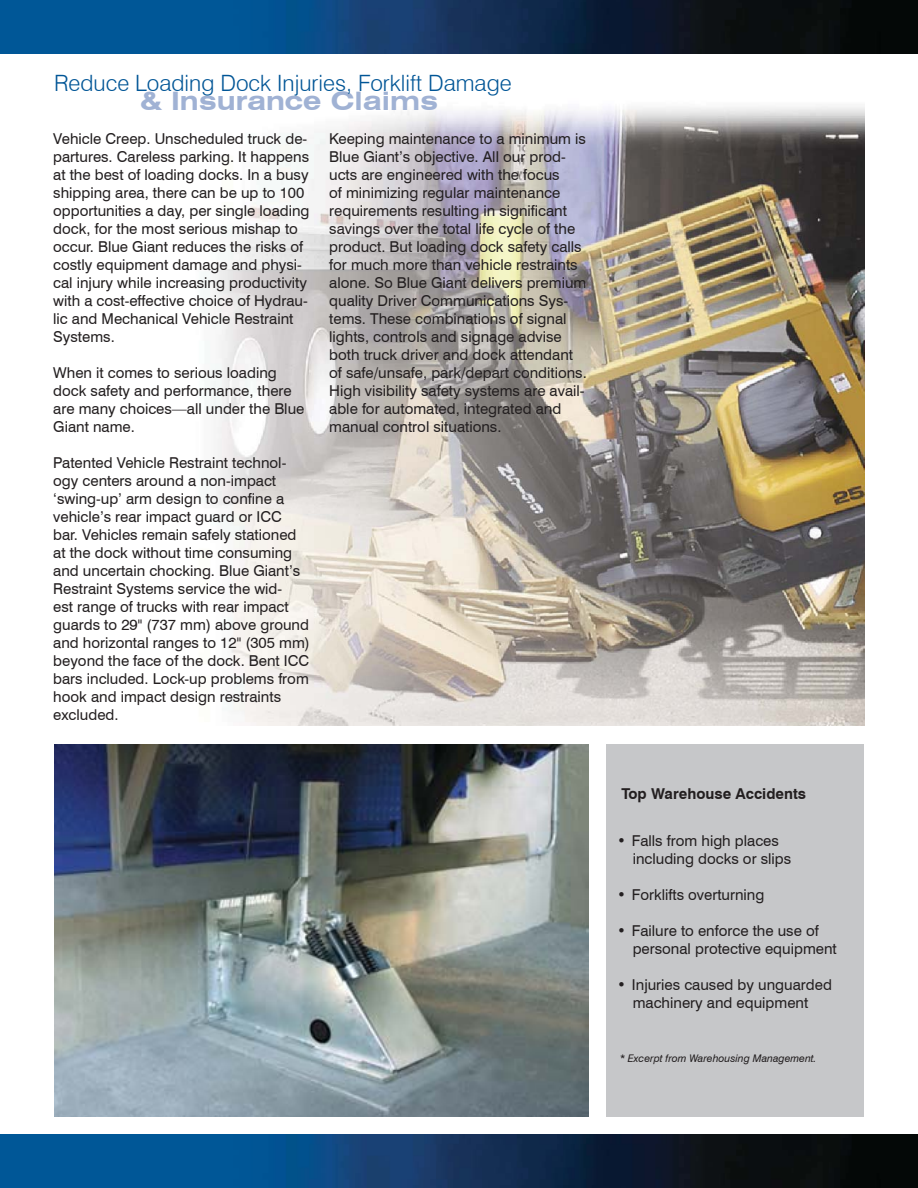
<style>
.page{position:relative;width:918px;height:1188px;background:#fff}
.page>*{position:absolute;margin:0;border:0;box-sizing:border-box;transform-origin:0 0}
.t1{font:700 expanded 25.5px "Swiss 721 BT";color:#a0b2d4}
.t2{font:300 22.5px "Swiss 721 BT";color:#005596}
.t3{font:15px/18px "Swiss 721 BT";color:#231f20}
.t4{font:700 15px "Swiss 721 BT";color:#231f20}
.t5{font:italic 10.5px "Swiss 721 BT";color:#231f20}
</style>
<div class="page">
<img style="left:205px;top:106px;width:659px;height:620px">
<img style="left:54px;top:744px;width:534px;height:372px">
<div style="left:606px;top:744px;width:258px;height:372px;background:#c6c7c9"></div>
<img style="left:0;top:1134px;width:918px;height:54px">
<img style="left:0;top:0;width:918px;height:54px">
<h2 class="t2" style="left:54px;top:69px;width:459px">Reduce Loading Dock Injuries, Forklift Damage</h2>
<p class="t3" style="left:329px;top:130px;width:259px">Keeping maintenance to a minimum is Blue Giant’s objective. All our prod&shy;ucts are engineered with the focus<br>of minimizing regular maintenance requirements resulting in significant savings over the total life cycle of the product. But loading dock safety calls for much more than vehicle restraints alone. So Blue Giant delivers premium quality Driver Communications Sys&shy;tems. These combinations of signal lights, controls and signage advise both truck driver and dock attendant of safe/unsafe, park/depart conditions.<br>High visibility safety systems are avail&shy;able for automated, integrated and manual control situations.</p>
<h1 class="t1" style="left:140px;top:86px;width:300px">&amp; Insurance Claims</h1>
<p class="t3" style="left:53px;top:130px;width:258px">Vehicle Creep. Unscheduled truck de&shy;partures. Careless parking. It happens at the best of loading docks. In a busy shipping area, there can be up to 100 opportunities a day, per single loading dock, for the most serious mishap to occur. Blue Giant reduces the risks of costly equipment damage and physi&shy;cal injury while increasing productivity with a cost-effective choice of Hydrau&shy;lic and Mechanical Vehicle Restraint Systems.</p>
<p class="t3" style="left:53px;top:364px;width:253px">When it comes to serious loading dock safety and performance, there are many choices—all under the Blue<br>Giant name.</p>
<p class="t3" style="left:53px;top:454px;width:258px">Patented Vehicle Restraint technol&shy;ogy centers around a non-impact ‘swing-up’ arm design to confine a vehicle’s rear impact guard or ICC bar. Vehicles remain safely stationed at the dock without time consuming and uncertain chocking. Blue Giant’s Restraint Systems service the wid-<br>est range of trucks with rear impact guards to 29" (737 mm) above ground and horizontal ranges to 12" (305 mm) beyond the face of the dock. Bent ICC bars included. Lock-up problems from hook and impact design restraints excluded.</p>
<p class="t4" style="left:621px;top:784px;width:186px">Top Warehouse Accidents</p>
<p class="t3" style="left:633px;top:832px;width:160px;text-indent:-15px">• Falls from high places including docks or slips</p>
<p class="t3" style="left:617px;top:886px;width:149px">• Forklifts overturning</p>
<p class="t3" style="left:633px;top:922px;width:206px;text-indent:-15px">• Failure to enforce the use of personal protective equipment</p>
<p class="t3" style="left:617px;top:976px;width:216px;text-align:center">• Injuries caused by unguarded machinery and equipment</p>
<p class="t5" style="left:620px;top:1052px;width:198px">* Excerpt from Warehousing Management.</p>
</div>
